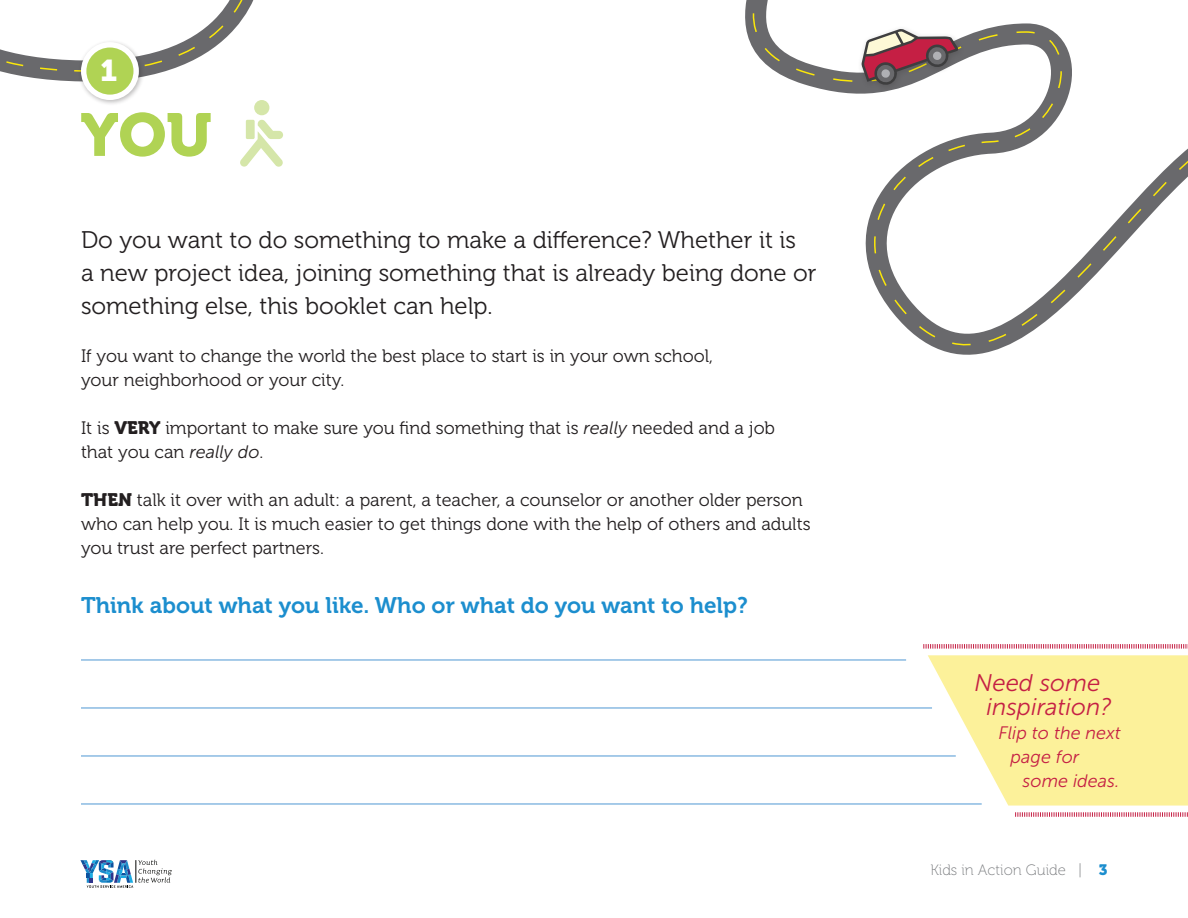
<style>
.page{position:relative;width:1188px;height:918px;background:#fff}
.page>*{position:absolute;margin:0;border:0;box-sizing:border-box;transform-origin:0 0}
.t1{font:60px "Museo 900";color:#b0d354}
.t2{font:30px "Museo 900";color:#fff}
.t3{font:24px/33px "Museo 300";color:#231f20}
.t4{font:italic 24px/24px "Museo Sans 300";color:#c51f44;text-align:center}
.t5{font:22.5px "Museo 700";color:#1c8ece}
.t6{font:18px/24px "Museo 300";color:#231f20}
.t7{font:italic 18px "Museo Sans 300";color:#c51f44}
.t8{font:15px "Museo 100";color:#7a7c7f}
.s1{font-family:"Museo 900"}
.s2{font-family:"Museo Sans 300";font-style:italic}
.s3{font-family:"Museo 900";color:#1c8ece}
</style>
<div class="page">
<svg style="left:80px;top:860px;width:92px;height:28px"></svg>
<hr style="left:81px;top:659px;width:825px;height:2px;background:#62a3d8">
<hr style="left:81px;top:707px;width:851px;height:2px;background:#62a3d8">
<hr style="left:81px;top:755px;width:875px;height:2px;background:#62a3d8">
<hr style="left:81px;top:803px;width:901px;height:2px;background:#62a3d8">
<svg style="left:0;top:0;width:254px;height:82px"></svg>
<svg style="left:917px;top:316px;width:135px;height:39px"></svg>
<svg style="left:745px;top:0;width:443px;height:316px"></svg>
<svg style="left:928px;top:655px;width:260px;height:151px"></svg>
<svg style="left:923px;top:644px;width:265px;height:5px"></svg>
<svg style="left:1015px;top:812px;width:173px;height:5px"></svg>
<div style="left:254px;top:100px;width:15px;height:15px;background:#d5e6a9;border-radius:50%"></div>
<svg style="left:240px;top:120px;width:43px;height:47px"></svg>
<div style="left:857px;top:25px;width:108px;height:67px;background:#fff"></div>
<svg style="left:832px;top:29px;width:243px;height:266px"></svg>
<div style="left:78px;top:39px;width:67px;height:67px;background:#231f20;opacity:.3"></div>
<div style="left:81px;top:42px;width:58px;height:58px;background:#fff;border-radius:50%"></div>
<div style="left:86px;top:48px;width:48px;height:47px;background:#b0d354;border-radius:50%"></div>
<p class="t2" style="left:100px;top:53px;width:19px">1</p>
<p class="t1" style="left:81px;top:101px;width:133px">YOU</p>
<p class="t3" style="left:81px;top:224px;width:737px">Do you want to do something to make a difference? Whether it is<br>a new project idea, joining something that is already being done or something else, this booklet can help.</p>
<p class="t6" style="left:81px;top:344px;width:633px">If you want to change the world the best place to start is in your own school, your neighborhood or your city.</p>
<p class="t6" style="left:81px;top:416px;width:696px">It is <span class="s1">VERY</span> important to make sure you find something that is <span class="s2">really</span> needed and a job that you can <span class="s2">really do</span>.</p>
<p class="t6" style="left:81px;top:488px;width:731px"><span class="s1">THEN</span> talk it over with an adult: a parent, a teacher, a counselor or another older person who can help you. It is much easier to get things done with the help of others and adults you trust are perfect partners.</p>
<p class="t5" style="left:81px;top:592px;width:668px">Think about what you like. Who or what do you want to help?</p>
<p class="t4" style="left:975px;top:671px;width:139px">Need some inspiration?</p>
<p class="t7" style="left:999px;top:723px;width:124px">Flip to the next</p>
<p class="t7" style="left:1011px;top:747px;width:70px">page for</p>
<p class="t7" style="left:1023px;top:771px;width:98px">some ideas.</p>
<p class="t8" style="left:930px;top:862px;width:179px">Kids in Action Guide | <span class="s3">3</span></p>
</div>
